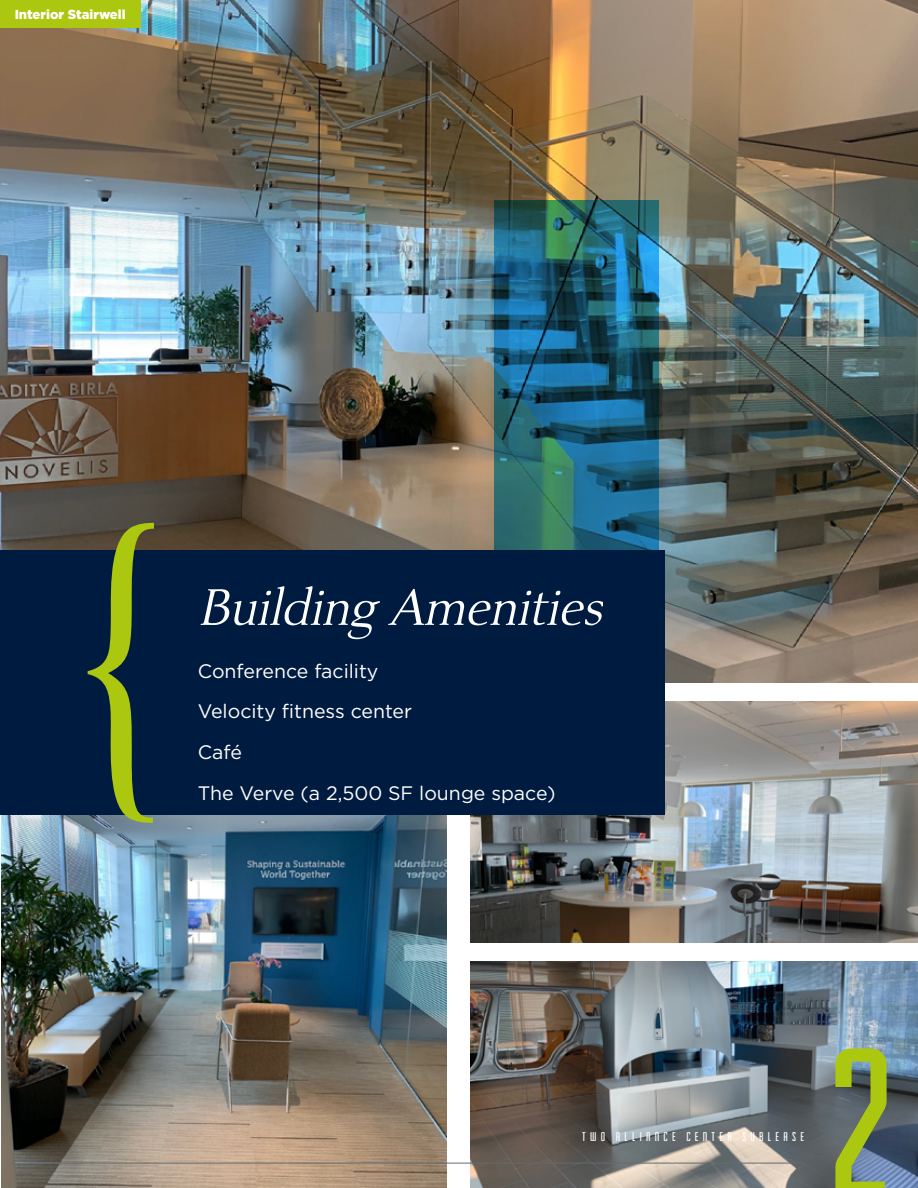
<style>
.page{position:relative;width:918px;height:1188px;background:#fff}
.page>*{position:absolute;margin:0;border:0;box-sizing:border-box;transform-origin:0 0}
.t1{font:300 364.5px "Visage";color:#acc70f}
.t2{font:220.5px "Fairview";color:#acc70f}
.t3{font:italic 300 53.1px "Visage";color:#fff}
.t4{font:19.5px/40.8px "Gotham";color:#fff}
.t5{font:13.5px "Fairview";letter-spacing:.315em;color:#fff}
.t6{font:900 13.05px "Gotham";color:#fff}
</style>
<div class="page">
<img style="left:2px;top:815px;width:445px;height:373px">
<img style="left:471px;top:701px;width:447px;height:241px">
<img style="left:471px;top:961px;width:447px;height:227px">
<hr style="left:27px;top:1163px;width:778px;height:1px;background:#656b6e">
<img style="left:0;top:0;width:918px;height:683px">
<svg style="left:494px;top:200px;width:164px;height:350px"></svg>
<div style="left:0;top:550px;width:664px;height:265px;background:#001b40"></div>
<div style="left:0;top:0;width:140px;height:28px;background:#acc70f"></div>
<p class="t6" style="left:15px;top:6px;width:113px">Interior Stairwell</p>
<h1 class="t1" style="left:75px;top:462px;width:100px">{</h1>
<h3 class="t3" style="left:198px;top:576px;width:405px">Building Amenities</h3>
<p class="t4" style="left:198px;top:650px;width:359px">Conference facility<br>Velocity fitness center<br>Café<br>The Verve (a 2,500 SF lounge space)</p>
<p class="t5" style="left:582px;top:1130px;width:223px">TWO ALLIANCE CENTER SUBLEASE</p>
<h2 class="t2" style="left:828px;top:1012px;width:67px">2</h2>
</div>
